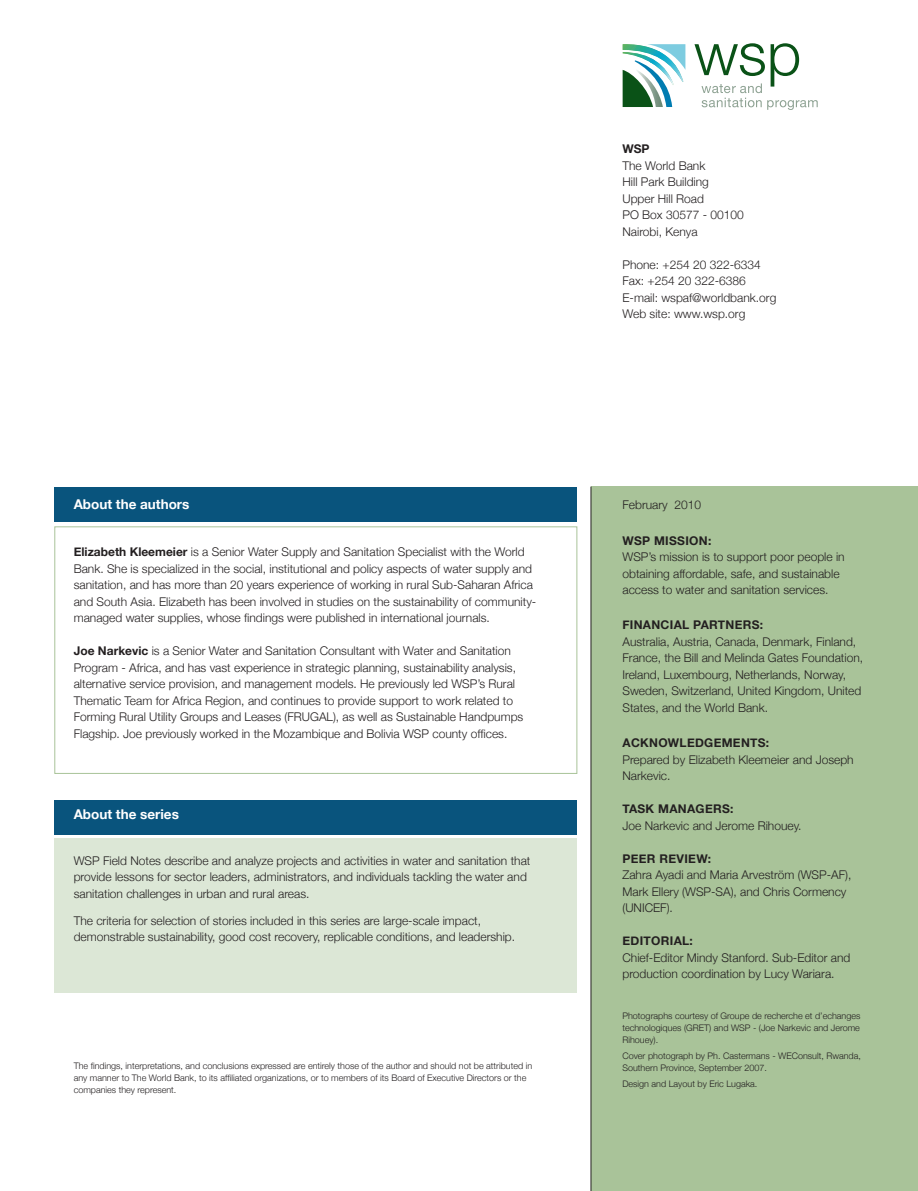
<style>
.page{position:relative;width:918px;height:1191px;background:#fff}
.page>*{position:absolute;margin:0;border:0;box-sizing:border-box;transform-origin:0 0}
.t1{font:700 13.5px "Helvetica Neue";color:#fff}
.t2{font:300 12px/16.5px "Helvetica Neue";color:#231f20}
.t3{font:700 12px "Helvetica Neue";letter-spacing:.025em;color:#231f20}
.t4{font:300 9px/12px "Helvetica Neue";color:#231f20}
.s1{font-weight:700}
</style>
<div class="page">
<div style="left:54px;top:800px;width:523px;height:34px;background:#09547d"></div>
<div style="left:591px;top:486px;width:327px;height:705px;background:#a9c399"></div>
<hr style="left:591px;top:486px;width:1px;height:705px;background:#231f20">
<div style="left:54px;top:838px;width:523px;height:155px;background:#dce7d6"></div>
<div style="left:54px;top:488px;width:523px;height:34px;background:#09547d"></div>
<div style="left:54px;top:526px;width:523px;height:248px;border:1px solid #a9c399"></div>
<svg style="left:694px;top:43px;width:124px;height:67px"></svg>
<svg style="left:623px;top:44px;width:62px;height:63px"></svg>
<p class="t1" style="left:74px;top:495px;width:117px">About the authors</p>
<p class="t2" style="left:74px;top:543px;width:464px"><span class="s1">Elizabeth Kleemeier</span> is a Senior Water Supply and Sanitation Specialist with the World Bank. She is specialized in the social, institutional and policy aspects of water supply and sanitation, and has more than 20 years experience of working in rural Sub-Saharan Africa and South Asia. Elizabeth has been involved in studies on the sustainability of community&shy;managed water supplies, whose findings were published in international journals.</p>
<p class="t2" style="left:74px;top:642px;width:451px"><span class="s1">Joe Narkevic</span> is a Senior Water and Sanitation Consultant with Water and Sanitation Program - Africa, and has vast experience in strategic planning, sustainability analysis, alternative service provision, and management models. He previously led WSP’s Rural Thematic Team for Africa Region, and continues to provide support to work related to Forming Rural Utility Groups and Leases (FRUGAL), as well as Sustainable Handpumps Flagship. Joe previously worked in the Mozambique and Bolivia WSP county offices.</p>
<p class="t1" style="left:74px;top:805px;width:107px">About the series</p>
<p class="t2" style="left:74px;top:852px;width:458px">WSP Field Notes describe and analyze projects and activities in water and sanitation that provide lessons for sector leaders, administrators, and individuals tackling the water and sanitation challenges in urban and rural areas.</p>
<p class="t2" style="left:74px;top:912px;width:443px">The criteria for selection of stories included in this series are large-scale impact, demonstrable sustainability, good cost recovery, replicable conditions, and leadership.</p>
<p class="t4" style="left:74px;top:1059px;width:460px">The findings, interpretations, and conclusions expressed are entirely those of the author and should not be attributed in any manner to The World Bank, to its affiliated organizations, or to members of its Board of Executive Directors or the companies they represent.</p>
<p class="t3" style="left:622px;top:142px;width:29px">WSP</p>
<p class="t2" style="left:622px;top:157px;width:84px">The World Bank</p>
<p class="t2" style="left:622px;top:174px;width:88px">Hill Park Building</p>
<p class="t2" style="left:622px;top:190px;width:83px">Upper Hill Road</p>
<p class="t2" style="left:622px;top:207px;width:123px">PO Box 30577 - 001 00</p>
<p class="t2" style="left:622px;top:223px;width:77px">Nairobi, Kenya</p>
<p class="t2" style="left:622px;top:256px;width:126px">Phone: +254 20 322-6334</p>
<p class="t2" style="left:622px;top:273px;width:125px">Fax: +254 20 322-6386</p>
<p class="t2" style="left:622px;top:289px;width:155px">E-mail: wspaf@worldbank.org</p>
<p class="t2" style="left:622px;top:306px;width:124px">Web site: www.wsp.org</p>
<p class="t2" style="left:622px;top:496px;width:80px">February 201 0</p>
<p class="t3" style="left:622px;top:533px;width:90px">WSP MISSION:</p>
<p class="t2" style="left:622px;top:548px;width:224px">WSP’s mission is to support poor people in obtaining affordable, safe, and sustainable access to water and sanitation services.</p>
<p class="t3" style="left:622px;top:617px;width:142px">FINANCIAL PARTNERS:</p>
<p class="t2" style="left:622px;top:633px;width:242px">Australia, Austria, Canada, Denmark, Finland, France, the Bill and Melinda Gates Foundation, Ireland, Luxembourg, Netherlands, Norway, Sweden, Switzerland, United Kingdom, United States, and the World Bank.</p>
<p class="t3" style="left:622px;top:735px;width:148px">ACKNOWLEDGEMENTS:</p>
<p class="t2" style="left:622px;top:751px;width:233px">Prepared by Elizabeth Kleemeier and Joseph<br>Narkevic.</p>
<p class="t3" style="left:622px;top:801px;width:113px">TASK MANAGERS:</p>
<p class="t2" style="left:622px;top:817px;width:180px">Joe Narkevic and Jerome Rihouey.</p>
<p class="t3" style="left:622px;top:851px;width:90px">PEER REVIEW:</p>
<p class="t2" style="left:622px;top:866px;width:230px">Zahra Ayadi and Maria Arveström (WSP-AF),<br>Mark Ellery (WSP-SA), and Chris Cormency (UNICEF).</p>
<p class="t3" style="left:622px;top:933px;width:72px">EDITORIAL:</p>
<p class="t2" style="left:622px;top:949px;width:230px">Chief-Editor Mindy Stanford. Sub-Editor and production coordination by Lucy Wariara.</p>
<p class="t4" style="left:622px;top:1009px;width:239px;text-align:justify">Photographs courtesy of Groupe de recherche et d’echanges technologiques (GRET) and WSP - (Joe Narkevic and Jerome Rihouey).</p>
<p class="t4" style="left:622px;top:1049px;width:240px">Cover photograph by Ph. Castermans - WEConsult, Rwanda,<br>Southern Province, September 2007.</p>
<p class="t4" style="left:622px;top:1077px;width:136px">Design and Layout by Eric Lugaka.</p>
</div>
